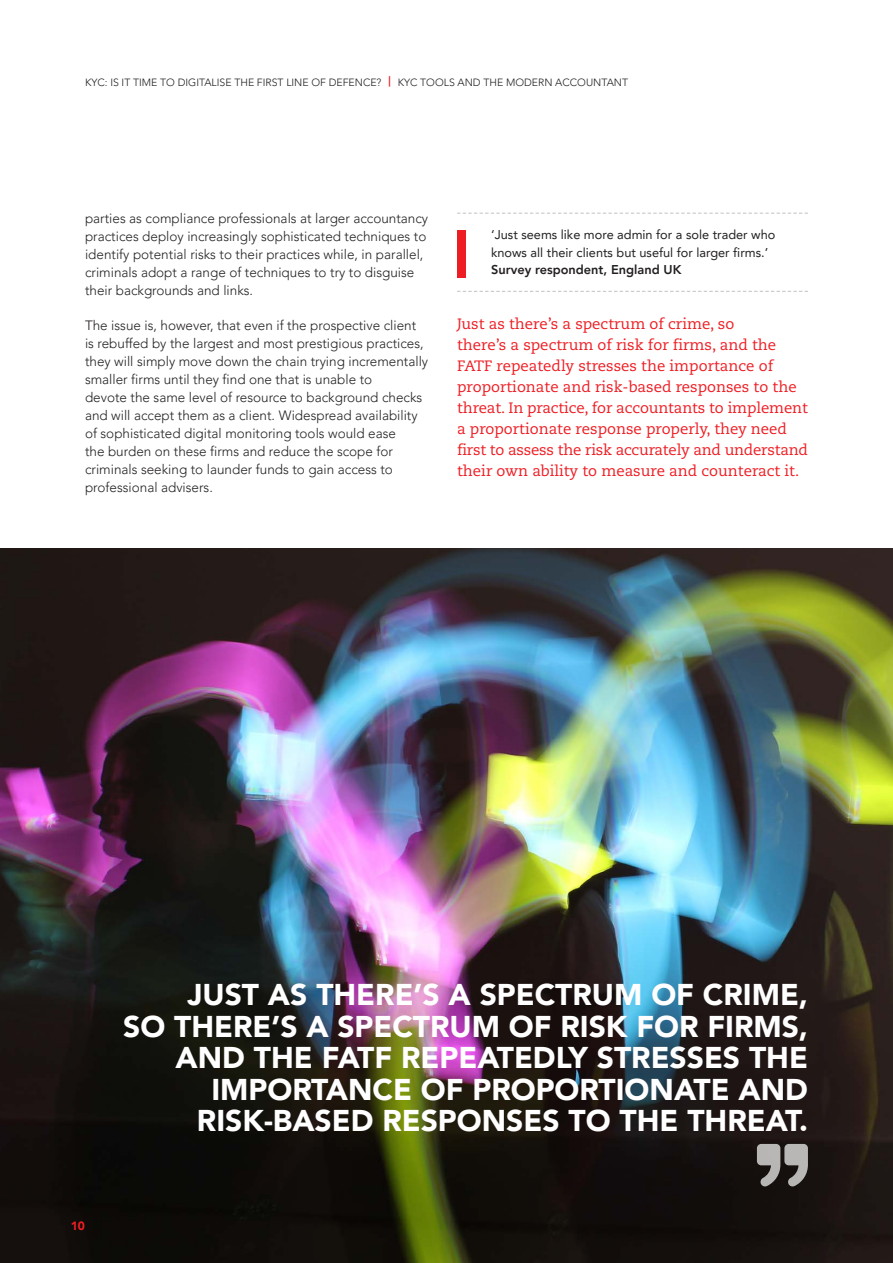
<style>
.page{position:relative;width:893px;height:1263px;background:#fff}
.page>*{position:absolute;margin:0;border:0;box-sizing:border-box;transform-origin:0 0}
.t1{font:900 30px/31.5px "Avenir LT Pro";color:#fff;text-align:right}
.t2{font:15px/21px "Caecilia";color:#ee1d23}
.t3{font:300 13.5px/18px "Avenir LT Pro";color:#231f20}
.t4{font:12.75px/17.2px "Avenir LT Pro";color:#231f20}
.t5{font:800 12.75px "Avenir LT Pro";color:#231f20}
.t6{font:900 12px "Avenir LT Pro";color:#ee1d23}
.t7{font:300 10.5px "Avenir LT Pro";color:#231f20}
.s1{font-weight:800;color:#ee1d23}
</style>
<div class="page">
<svg style="left:457px;top:213px;width:351px;height:1px"></svg>
<svg style="left:457px;top:291px;width:351px;height:1px"></svg>
<img style="left:0;top:549px;width:893px;height:714px">
<div style="left:457px;top:230px;width:9px;height:47px;background:#ee1d23"></div>
<svg style="left:757px;top:1144px;width:51px;height:42px;background:#817f7d"></svg>
<p class="t7" style="left:85px;top:76px;width:544px">KYC: IS IT TIME TO DIGITALISE THE FIRST LINE OF DEFENCE? <span class="s1">|</span> KYC TOOLS AND THE MODERN ACCOUNTANT</p>
<p class="t3" style="left:85px;top:209px;width:345px">parties as compliance professionals at larger accountancy practices deploy increasingly sophisticated techniques to identify potential risks to their practices while, in parallel, criminals adopt a range of techniques to try to disguise their backgrounds and links.</p>
<p class="t3" style="left:85px;top:316px;width:345px">The issue is, however, that even if the prospective client is rebuffed by the largest and most prestigious practices, they will simply move down the chain trying incrementally smaller firms until they find one that is unable to<br>devote the same level of resource to background checks and will accept them as a client. Widespread availability of sophisticated digital monitoring tools would ease<br>the burden on these firms and reduce the scope for criminals seeking to launder funds to gain access to professional advisers.</p>
<p class="t4" style="left:491px;top:226px;width:286px">‘Just seems like more admin for a sole trader who knows all their clients but useful for larger firms.’</p>
<p class="t5" style="left:491px;top:262px;width:192px">Survey respondent, England UK</p>
<p class="t2" style="left:457px;top:313px;width:352px">Just as there’s a spectrum of crime, so<br>there’s a spectrum of risk for firms, and the FATF repeatedly stresses the importance of proportionate and risk-based responses to the threat. In practice, for accountants to implement a proportionate response properly, they need first to assess the risk accurately and understand their own ability to measure and counteract it.</p>
<p class="t6" style="left:71px;top:1218px;width:16px">10</p>
<h1 class="t1" style="left:123px;top:979px;width:686px">JUST AS THERE’S A SPECTRUM OF CRIME,<br>SO THERE’S A SPECTRUM OF RISK FOR FIRMS, AND THE FATF REPEATEDLY STRESSES THE IMPORTANCE OF PROPORTIONATE AND RISK-BASED RESPONSES TO THE THREAT.</h1>
</div>
